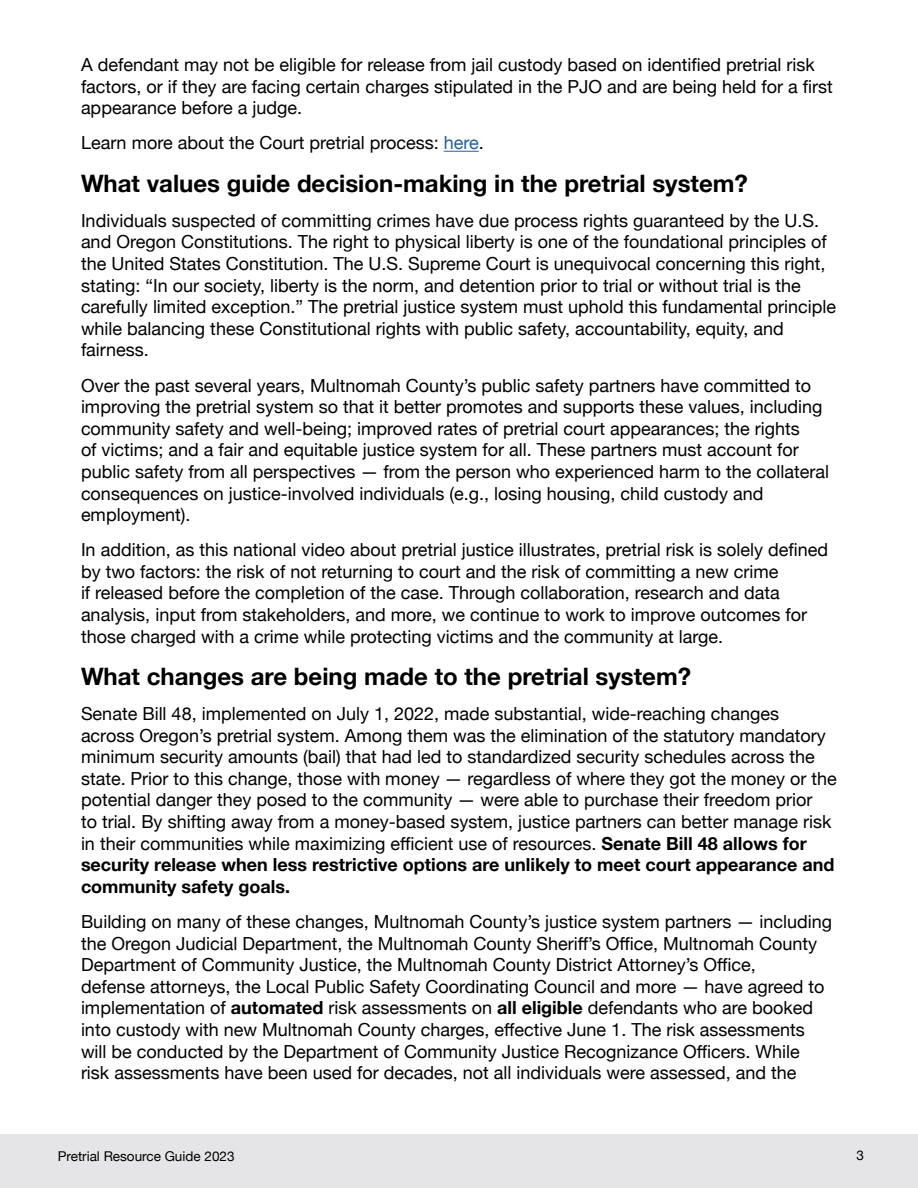
<style>
.page{position:relative;width:918px;height:1188px;background:#fff}
.page>*{position:absolute;margin:0;border:0;box-sizing:border-box;transform-origin:0 0}
.Header_1{font:700 24px "Helvetica Neue";color:#000}
.Body_Text{font:18px/21.6px "Helvetica Neue";color:#000}
.t1{font:13.5px "Helvetica Neue";color:#000}
.s1{color:#215e9e}
.s2{font-weight:700}
</style>
<div class="page">
<div style="left:0;top:1134px;width:918px;height:54px;background:#e5e4e6"></div>
<hr style="left:444px;top:151px;width:35px;height:1px;background:#215e9e">
<p class="Body_Text" style="left:81px;top:55px;width:753px">A defendant may not be eligible for release from jail custody based on identified pretrial risk factors, or if they are facing certain charges stipulated in the PJO and are being held for a first appearance before a judge.</p>
<p class="Body_Text" style="left:81px;top:133px;width:404px">Learn more about the Court pretrial process: <span class="s1">here</span>.</p>
<p class="Header_1" style="left:81px;top:164px;width:668px">What values guide decision-making in the pretrial system?</p>
<p class="Body_Text" style="left:81px;top:211px;width:757px">Individuals suspected of committing crimes have due process rights guaranteed by the U.S. and Oregon Constitutions. The right to physical liberty is one of the foundational principles of the United States Constitution. The U.S. Supreme Court is unequivocal concerning this right, stating: “In our society, liberty is the norm, and detention prior to trial or without trial is the carefully limited exception.” The pretrial justice system must uphold this fundamental principle while balancing these Constitutional rights with public safety, accountability, equity, and fairness.</p>
<p class="Body_Text" style="left:81px;top:375px;width:750px">Over the past several years, Multnomah County’s public safety partners have committed to improving the pretrial system so that it better promotes and supports these values, including community safety and well-being; improved rates of pretrial court appearances; the rights<br>of victims; and a fair and equitable justice system for all. These partners must account for public safety from all perspectives — from the person who experienced harm to the collateral consequences on justice-involved individuals (e.g., losing housing, child custody and employment).</p>
<p class="Body_Text" style="left:81px;top:540px;width:749px">In addition, as this national video about pretrial justice illustrates, pretrial risk is solely defined by two factors: the risk of not returning to court and the risk of committing a new crime<br>if released before the completion of the case. Through collaboration, research and data analysis, input from stakeholders, and more, we continue to work to improve outcomes for those charged with a crime while protecting victims and the community at large.</p>
<p class="Header_1" style="left:81px;top:658px;width:612px">What changes are being made to the pretrial system?</p>
<p class="Body_Text" style="left:81px;top:704px;width:757px">Senate Bill 48, implemented on July 1, 2022, made substantial, wide-reaching changes across Oregon’s pretrial system. Among them was the elimination of the statutory mandatory minimum security amounts (bail) that had led to standardized security schedules across the state. Prior to this change, those with money — regardless of where they got the money or the potential danger they posed to the community — were able to purchase their freedom prior<br>to trial. By shifting away from a money-based system, justice partners can better manage risk in their communities while maximizing efficient use of resources. <span class="s2">Senate Bill 48 allows for security release when less restrictive options are unlikely to meet court appearance and community safety goals.</span></p>
<p class="Body_Text" style="left:81px;top:912px;width:753px">Building on many of these changes, Multnomah County’s justice system partners — including the Oregon Judicial Department, the Multnomah County Sheriff’s Office, Multnomah County Department of Community Justice, the Multnomah County District Attorney’s Office,<br>defense attorneys, the Local Public Safety Coordinating Council and more — have agreed to implementation of <span class="s2">automated</span> risk assessments on <span class="s2">all eligible</span> defendants who are booked into custody with new Multnomah County charges, effective June 1. The risk assessments will be conducted by the Department of Community Justice Recognizance Officers. While risk assessments have been used for decades, not all individuals were assessed, and the</p>
<p class="t1" style="left:58px;top:1147px;width:178px">Pretrial Resource Guide 2023</p>
<p class="t1" style="left:856px;top:1146px;width:9px">3</p>
</div>
